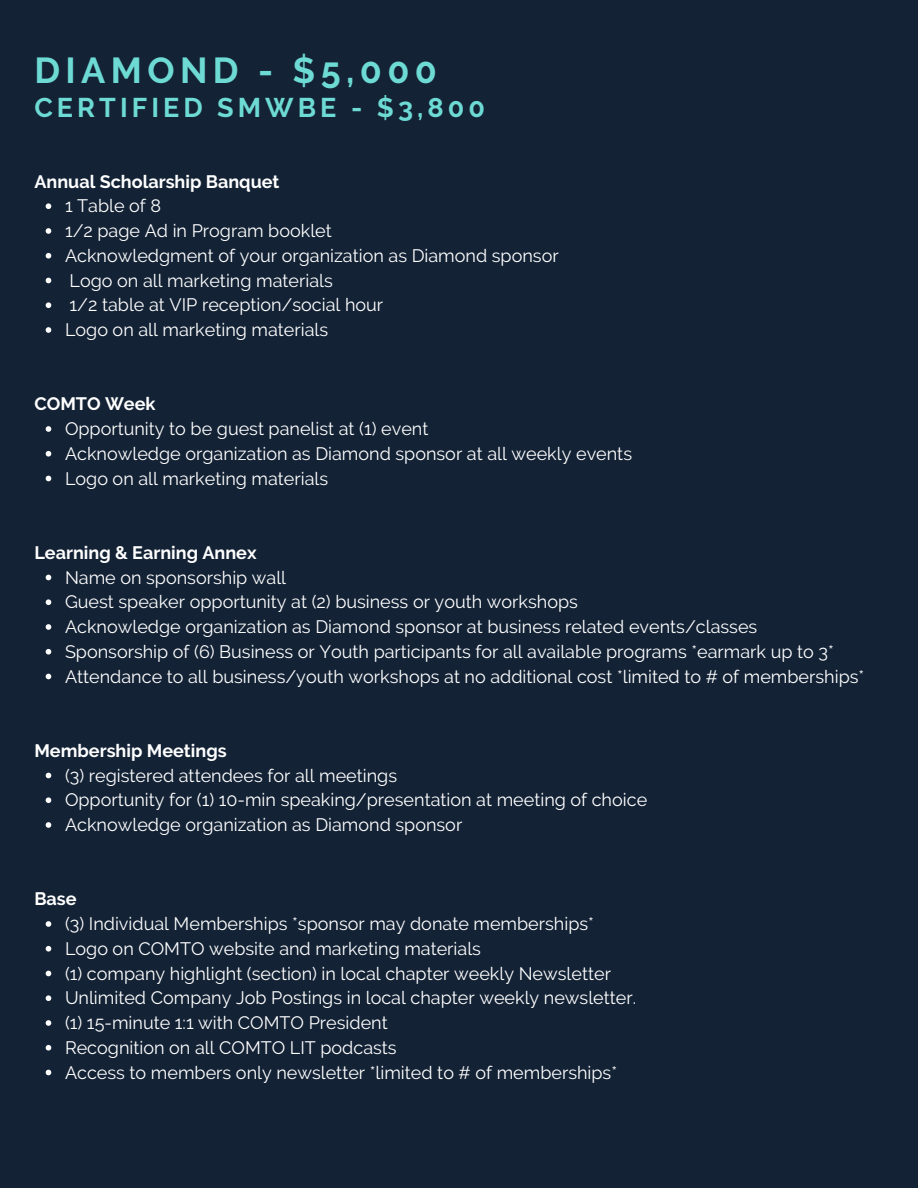
<style>
.page{position:relative;width:918px;height:1188px;background:#132235}
.page>*{position:absolute;margin:0;border:0;box-sizing:border-box;transform-origin:0 0}
.t1{font:700 36px "Raleway";letter-spacing:.15em;color:#6ddad3}
.t2{font:700 27px "Raleway";letter-spacing:.15em;color:#6ddad3}
.t3{font:18px/24.8px "Raleway";color:#fff}
.t4{font:700 18px "Raleway";color:#fff}
</style>
<div class="page">
<svg style="left:46px;top:203px;width:5px;height:6px"></svg>
<svg style="left:46px;top:228px;width:5px;height:6px"></svg>
<svg style="left:46px;top:253px;width:5px;height:6px"></svg>
<svg style="left:46px;top:278px;width:5px;height:5px"></svg>
<svg style="left:46px;top:302px;width:5px;height:6px"></svg>
<svg style="left:46px;top:327px;width:5px;height:6px"></svg>
<svg style="left:46px;top:426px;width:5px;height:6px"></svg>
<svg style="left:46px;top:451px;width:5px;height:6px"></svg>
<svg style="left:46px;top:476px;width:5px;height:5px"></svg>
<svg style="left:46px;top:575px;width:5px;height:5px"></svg>
<svg style="left:46px;top:599px;width:5px;height:6px"></svg>
<svg style="left:46px;top:624px;width:5px;height:6px"></svg>
<svg style="left:46px;top:649px;width:5px;height:6px"></svg>
<svg style="left:46px;top:674px;width:5px;height:5px"></svg>
<svg style="left:46px;top:773px;width:5px;height:5px"></svg>
<svg style="left:46px;top:797px;width:5px;height:6px"></svg>
<svg style="left:46px;top:822px;width:5px;height:6px"></svg>
<svg style="left:46px;top:921px;width:5px;height:6px"></svg>
<svg style="left:46px;top:946px;width:5px;height:6px"></svg>
<svg style="left:46px;top:971px;width:5px;height:5px"></svg>
<svg style="left:46px;top:995px;width:5px;height:6px"></svg>
<svg style="left:46px;top:1020px;width:5px;height:6px"></svg>
<svg style="left:46px;top:1045px;width:5px;height:6px"></svg>
<svg style="left:46px;top:1070px;width:5px;height:5px"></svg>
<h1 class="t1" style="left:34px;top:49px;width:404px">DIAMOND - $5,000</h1>
<h2 class="t2" style="left:34px;top:92px;width:452px">CERTIFIED SMWBE - $3,800</h2>
<p class="t4" style="left:34px;top:171px;width:247px">Annual Scholarship Banquet</p>
<p class="t3" style="left:65px;top:194px;width:495px">1 Table of 8<br>1/2 page Ad in Program booklet<br>Acknowledgment of your organization as Diamond sponsor Logo on all marketing materials<br>1/2 table at VIP reception/social hour<br>Logo on all marketing materials</p>
<p class="t4" style="left:34px;top:394px;width:123px">COMTO Week</p>
<p class="t3" style="left:65px;top:416px;width:569px">Opportunity to be guest panelist at (1) event<br>Acknowledge organization as Diamond sponsor at all weekly events<br>Logo on all marketing materials</p>
<p class="t4" style="left:34px;top:542px;width:224px">Learning &amp; Earning Annex</p>
<p class="t3" style="left:65px;top:565px;width:801px">Name on sponsorship wall<br>Guest speaker opportunity at (2) business or youth workshops<br>Acknowledge organization as Diamond sponsor at business related events/classes Sponsorship of (6) Business or Youth participants for all available programs *earmark up to 3* Attendance to all business/youth workshops at no additional cost *limited to # of memberships*</p>
<p class="t4" style="left:34px;top:740px;width:194px">Membership Meetings</p>
<p class="t3" style="left:65px;top:763px;width:584px">(3) registered attendees for all meetings<br>Opportunity for (1) 10-min speaking/presentation at meeting of choice<br>Acknowledge organization as Diamond sponsor</p>
<p class="t4" style="left:34px;top:889px;width:44px">Base</p>
<p class="t3" style="left:65px;top:911px;width:573px">(3) Individual Memberships *sponsor may donate memberships* Logo on COMTO website and marketing materials<br>(1) company highlight (section) in local chapter weekly Newsletter Unlimited Company Job Postings in local chapter weekly newsletter. (1) 15-minute 1:1 with COMTO President<br>Recognition on all COMTO LIT podcasts<br>Access to members only newsletter *limited to # of memberships*</p>
</div>
